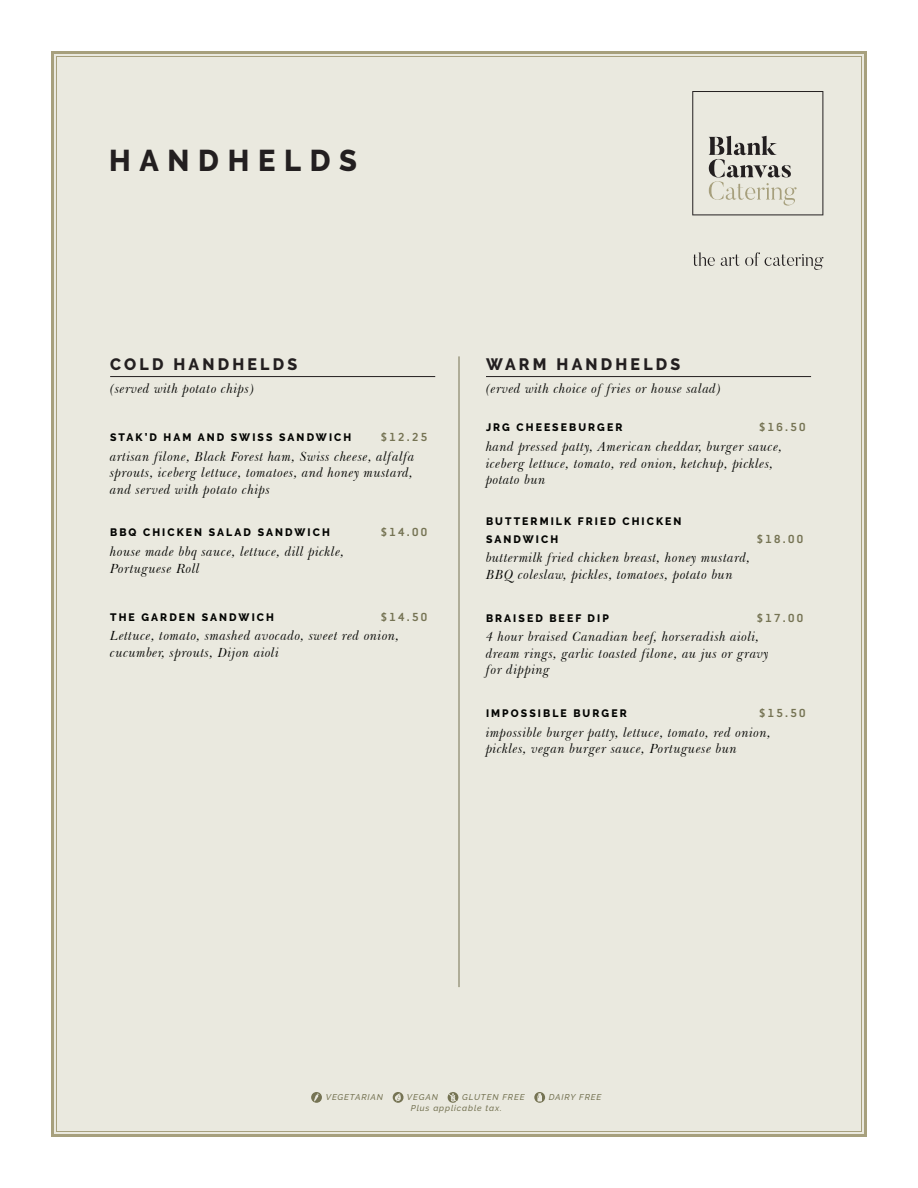
<style>
.page{position:relative;width:918px;height:1188px;background:#fff}
.page>*{position:absolute;margin:0;border:0;box-sizing:border-box;transform-origin:0 0}
.t1{font:800 30px "Raleway";letter-spacing:.3em;color:#231f20}
.t2{font:800 16.5px "Raleway";letter-spacing:.2em;color:#231f20}
.t3{font:italic 13.5px/16.5px "Baskerville BT";letter-spacing:.04em;color:#040503}
.t4{font:700 12px "Anivers";letter-spacing:.2em;color:#757353}
.t5{font:800 10.8px/18px "Raleway";letter-spacing:.2em;color:#040503}
.t6{font:italic 500 8.4px "Raleway";letter-spacing:.1em;color:#757353}
</style>
<div class="page">
<div style="left:51px;top:51px;width:816px;height:1086px;background:#eae9df"></div>
<hr style="left:459px;top:356px;width:1px;height:631px;background:#757353">
<svg style="left:692px;top:91px;width:131px;height:124px;background:#d7d5cc"></svg>
<svg style="left:693px;top:252px;width:22px;height:14px"></svg>
<svg style="left:721px;top:252px;width:103px;height:18px;background:#cfcdc5"></svg>
<svg style="left:311px;top:1092px;width:11px;height:11px"></svg>
<svg style="left:393px;top:1092px;width:11px;height:11px"></svg>
<svg style="left:447px;top:1092px;width:12px;height:11px"></svg>
<svg style="left:534px;top:1092px;width:11px;height:11px"></svg>
<hr style="left:110px;top:376px;width:325px;height:1px;background:#231f20">
<hr style="left:486px;top:376px;width:325px;height:1px;background:#231f20">
<h1 class="t1" style="left:109px;top:143px;width:250px">HANDHELDS</h1>
<p class="t2" style="left:110px;top:354px;width:189px">COLD HANDHELDS</p>
<p class="t3" style="left:110px;top:380px;width:145px">(served with potato chips)</p>
<p class="t5" style="left:110px;top:428px;width:243px">STAK’D HAM AND SWISS SANDWICH</p>
<p class="t4" style="left:381px;top:430px;width:48px">$12.25</p>
<p class="t3" style="left:110px;top:448px;width:306px;text-align:justify">artisan filone, Black Forest ham, Swiss cheese, alfalfa sprouts, iceberg lettuce, tomatoes, and honey mustard, and served with potato chips</p>
<p class="t5" style="left:110px;top:524px;width:221px">BBQ CHICKEN SALAD SANDWICH</p>
<p class="t4" style="left:381px;top:526px;width:48px">$14.00</p>
<p class="t3" style="left:110px;top:543px;width:236px">house made bbq sauce, lettuce, dill pickle,<br>Portuguese Roll</p>
<p class="t5" style="left:110px;top:608px;width:165px">THE GARDEN SANDWICH</p>
<p class="t4" style="left:381px;top:610px;width:48px">$14.50</p>
<p class="t3" style="left:110px;top:628px;width:291px">Lettuce, tomato, smashed avocado, sweet red onion, cucumber, sprouts, Dijon aioli</p>
<p class="t2" style="left:486px;top:354px;width:196px">WARM HANDHELDS</p>
<p class="t3" style="left:486px;top:380px;width:236px">(erved with choice of fries or house salad)</p>
<p class="t5" style="left:486px;top:419px;width:138px">JRG CHEESEBURGER</p>
<p class="t4" style="left:759px;top:421px;width:48px">$16.50</p>
<p class="t3" style="left:486px;top:438px;width:298px">hand pressed patty, American cheddar, burger sauce, iceberg lettuce, tomato, red onion, ketchup, pickles, potato bun</p>
<p class="t5" style="left:486px;top:512px;width:197px">BUTTERMILK FRIED CHICKEN<br>SANDWICH</p>
<p class="t4" style="left:757px;top:532px;width:48px">$18.00</p>
<p class="t3" style="left:486px;top:550px;width:266px">buttermilk fried chicken breast, honey mustard,<br>BBQ coleslaw, pickles, tomatoes, potato bun</p>
<p class="t5" style="left:486px;top:609px;width:124px">BRAISED BEEF DIP</p>
<p class="t4" style="left:757px;top:611px;width:48px">$17.00</p>
<p class="t3" style="left:486px;top:629px;width:284px">4 hour braised Canadian beef, horseradish aioli, dream rings, garlic toasted filone, au jus or gravy for dipping</p>
<p class="t5" style="left:486px;top:704px;width:142px">IMPOSSIBLE BURGER</p>
<p class="t4" style="left:759px;top:707px;width:48px">$15.50</p>
<p class="t3" style="left:486px;top:724px;width:286px">impossible burger patty, lettuce, tomato, red onion, pickles, vegan burger sauce, Portuguese bun</p>
<p class="t6" style="left:326px;top:1093px;width:59px">VEGETARIAN</p>
<p class="t6" style="left:407px;top:1093px;width:33px">VEGAN</p>
<p class="t6" style="left:462px;top:1093px;width:64px">GLUTEN FREE</p>
<p class="t6" style="left:549px;top:1093px;width:54px">DAIRY FREE</p>
<p class="t6" style="left:411px;top:1103px;width:92px">Plus applicable tax.</p>
</div>
